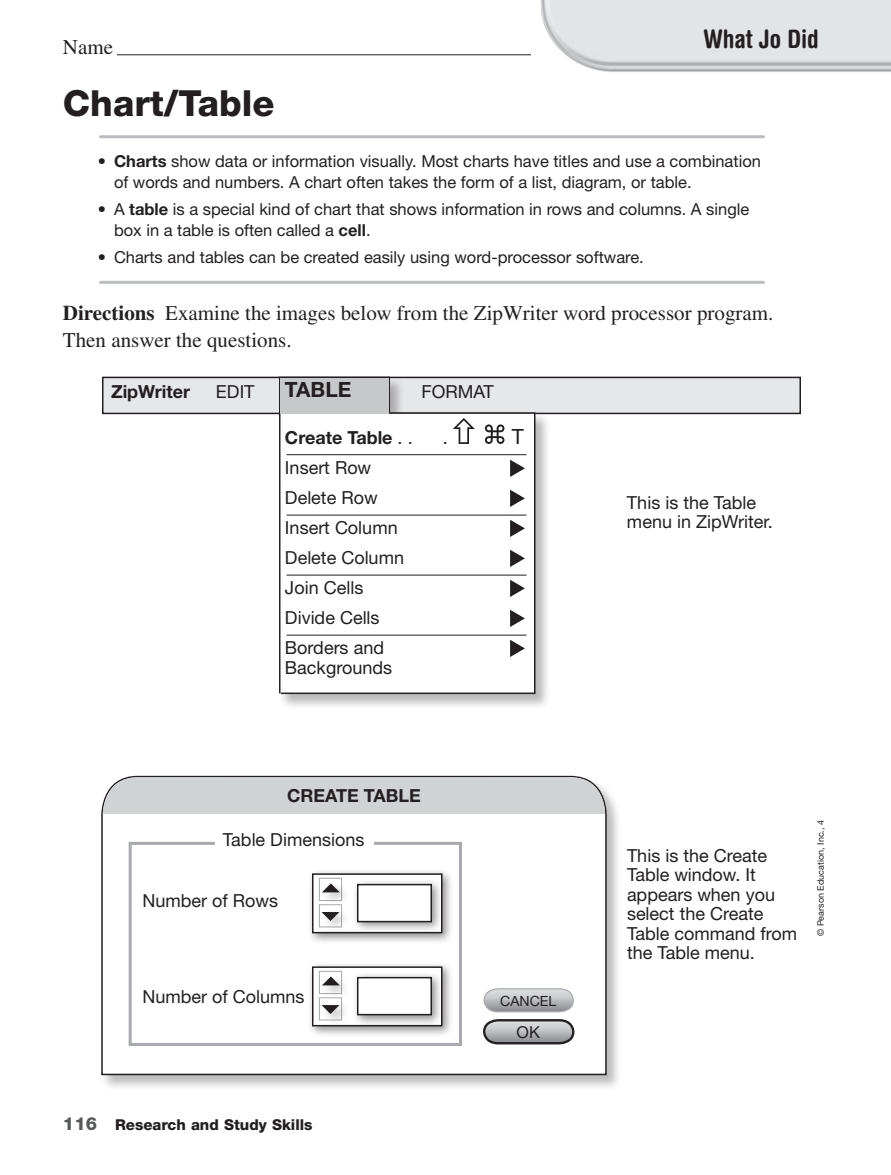
<style>
.page{position:relative;width:891px;height:1175px;background:#fff}
.page>*{position:absolute;margin:0;border:0;box-sizing:border-box;transform-origin:0 0}
.t1{font:800 36px "Helvetica Neue LT Std";color:#231f20}
.t2{font:700 condensed 25.5px "Helvetica Rounded LT Std";color:#231f20}
.t3{font:21px/27px "Times LT Std";color:#231f20}
.t4{font:700 21px "Helvetica Neue LT Std";color:#231f20}
.t5{font:21px "Helvetica Neue LT Std";color:#231f20}
.t6{font:18px/19.5px "Helvetica Neue LT Std";color:#231f20}
.t7{font:700 18px "Helvetica Neue LT Std";color:#231f20}
.t8{font:16.5px/21px "Helvetica Neue LT Std";color:#231f20}
.t9{font:16.35px "Helvetica Neue LT Std";color:#231f20}
.t10{font:800 15px "Helvetica Neue LT Std";color:#231f20}
.t11{font:14.1px "Helvetica Neue LT Std";color:#231f20}
.t12{font:9px "Helvetica Neue LT Std";color:#231f20}
.s1{font-weight:700}
.s2{font-weight:400}
.s3{font-size:18px;color:#57585a}
</style>
<div class="page">
<img style="left:528px;top:0;width:363px;height:72px">
<hr style="left:117px;top:54px;width:414px;height:1px;background:#231f20">
<hr style="left:100px;top:135px;width:663px;height:3px;background:#bcbdc0">
<hr style="left:100px;top:281px;width:663px;height:3px;background:#bcbdc0">
<div style="left:100px;top:775px;width:522px;height:316px;background:#231f20;opacity:.3"></div>
<svg style="left:100px;top:775px;width:508px;height:300px"></svg>
<div style="left:102px;top:776px;width:504px;height:38px;background:#d1d2d4"></div>
<svg style="left:127px;top:840px;width:336px;height:207px"></svg>
<div style="left:307px;top:868px;width:147px;height:76px;background:#231f20;opacity:.5"></div>
<div style="left:313px;top:874px;width:129px;height:58px;background:#fff"></div>
<div style="left:312px;top:873px;width:130px;height:60px;border:2px solid #231f20"></div>
<svg style="left:319px;top:877px;width:23px;height:2px"></svg>
<div style="left:318px;top:879px;width:31px;height:25px;background:#231f20;opacity:.3"></div>
<svg style="left:322px;top:883px;width:18px;height:9px"></svg>
<div style="left:319px;top:904px;width:23px;height:23px;background:#fff;border:1px solid #a8a9ad"></div>
<div style="left:318px;top:908px;width:31px;height:24px;background:#231f20;opacity:.3"></div>
<svg style="left:322px;top:912px;width:17px;height:9px"></svg>
<div style="left:352px;top:878px;width:91px;height:55px;background:#231f20;opacity:.5"></div>
<div style="left:358px;top:884px;width:73px;height:37px;background:#fff"></div>
<div style="left:357px;top:883px;width:75px;height:39px;border:2px solid #231f20"></div>
<div style="left:307px;top:961px;width:147px;height:76px;background:#231f20;opacity:.5"></div>
<div style="left:313px;top:967px;width:129px;height:58px;background:#fff"></div>
<div style="left:312px;top:966px;width:130px;height:60px;border:2px solid #231f20"></div>
<svg style="left:319px;top:970px;width:23px;height:2px"></svg>
<div style="left:318px;top:972px;width:31px;height:25px;background:#231f20;opacity:.3"></div>
<svg style="left:322px;top:976px;width:18px;height:9px"></svg>
<div style="left:319px;top:997px;width:23px;height:23px;background:#fff;border:1px solid #a8a9ad"></div>
<div style="left:318px;top:1001px;width:31px;height:24px;background:#231f20;opacity:.3"></div>
<svg style="left:322px;top:1005px;width:17px;height:9px"></svg>
<div style="left:352px;top:971px;width:91px;height:55px;background:#231f20;opacity:.5"></div>
<div style="left:358px;top:977px;width:73px;height:37px;background:#fff"></div>
<div style="left:357px;top:976px;width:75px;height:39px;border:2px solid #231f20"></div>
<svg style="left:482px;top:987px;width:94px;height:58px"></svg>
<div style="left:103px;top:377px;width:697px;height:36px;background:#e6e7e9"></div>
<div style="left:102px;top:376px;width:699px;height:38px;border:2px solid #231f20"></div>
<div style="left:278px;top:376px;width:273px;height:333px;background:#231f20;opacity:.31"></div>
<svg style="left:278px;top:376px;width:258px;height:319px"></svg>
<div style="left:280px;top:378px;width:108px;height:36px;background:#c7c8ca"></div>
<svg style="left:453px;top:418px;width:22px;height:26px"></svg>
<svg style="left:485px;top:424px;width:19px;height:20px"></svg>
<svg style="left:510px;top:459px;width:15px;height:18px"></svg>
<svg style="left:510px;top:489px;width:15px;height:18px"></svg>
<svg style="left:510px;top:519px;width:15px;height:18px"></svg>
<svg style="left:510px;top:549px;width:15px;height:18px"></svg>
<svg style="left:510px;top:579px;width:15px;height:18px"></svg>
<svg style="left:510px;top:609px;width:15px;height:18px"></svg>
<svg style="left:510px;top:639px;width:15px;height:18px"></svg>
<hr style="left:286px;top:454px;width:240px;height:1px;background:#231f20">
<hr style="left:286px;top:514px;width:240px;height:1px;background:#231f20">
<hr style="left:286px;top:574px;width:240px;height:1px;background:#231f20">
<hr style="left:286px;top:634px;width:240px;height:1px;background:#231f20">
<p class="t3" style="left:63px;top:34px;width:52px">Name</p>
<p class="t2" style="left:703px;top:23px;width:117px">What Jo Did</p>
<p class="t1" style="left:63px;top:81px;width:213px">Chart/Table</p>
<p class="t8" style="left:114px;top:150px;width:648px;text-indent:-16px">• <span class="s1">Charts</span> show data or information visually. Most charts have titles and use a combination of words and numbers. A chart often takes the form of a list, diagram, or table.</p>
<p class="t8" style="left:114px;top:198px;width:637px;text-indent:-16px">• A <span class="s1">table</span> is a special kind of chart that shows information in rows and columns. A single box in a table is often called a <span class="s1">cell</span>.</p>
<p class="t8" style="left:98px;top:246px;width:548px">• Charts and tables can be created easily using word-processor software.</p>
<p class="t3" style="left:63px;top:299px;width:712px"><span class="s1">Directions</span> Examine the images below from the ZipWriter word processor program.<br>Then answer the questions.</p>
<p class="t7" style="left:111px;top:380px;width:81px">ZipWriter</p>
<p class="t6" style="left:216px;top:381px;width:40px">EDIT</p>
<p class="t4" style="left:285px;top:377px;width:68px">TABLE</p>
<p class="t6" style="left:422px;top:381px;width:74px">FORMAT</p>
<p class="t7" style="left:285px;top:426px;width:129px">Create Table <span class="s2">. .</span></p>
<p class="t6" style="left:443px;top:427px;width:7px">.</p>
<p class="t6" style="left:285px;top:452px;width:121px;line-height:30px">Insert Row<br>Delete Row<br>Insert Column<br>Delete Column<br>Join Cells<br>Divide Cells<br>Borders and</p>
<p class="t6" style="left:285px;top:657px;width:109px">Backgrounds</p>
<p class="t5" style="left:512px;top:424px;width:14px">T</p>
<p class="t7" style="left:287px;top:784px;width:135px">CREATE TABLE</p>
<p class="t6" style="left:223px;top:829px;width:143px">Table Dimensions</p>
<p class="t6" style="left:142px;top:890px;width:137px">Number of Rows</p>
<p class="t6" style="left:142px;top:986px;width:164px">Number of Columns</p>
<p class="t10" style="left:63px;top:1115px;width:251px"><span class="s3">116</span> Research and Study Skills</p>
<p class="t11" style="left:500px;top:992px;width:58px">CANCEL</p>
<p class="t9" style="left:517px;top:1022px;width:25px">OK</p>
<p class="t6" style="left:627px;top:492px;width:147px">This is the Table menu in ZipWriter.</p>
<p class="t6" style="left:627px;top:845px;width:172px">This is the Create<br>Table window. It appears when you select the Create<br>Table command from the Table menu.</p>
<p class="t12" style="left:815px;top:936px;width:118px;rotate:-90deg">© Pearson Education, Inc., 4</p>
</div>
